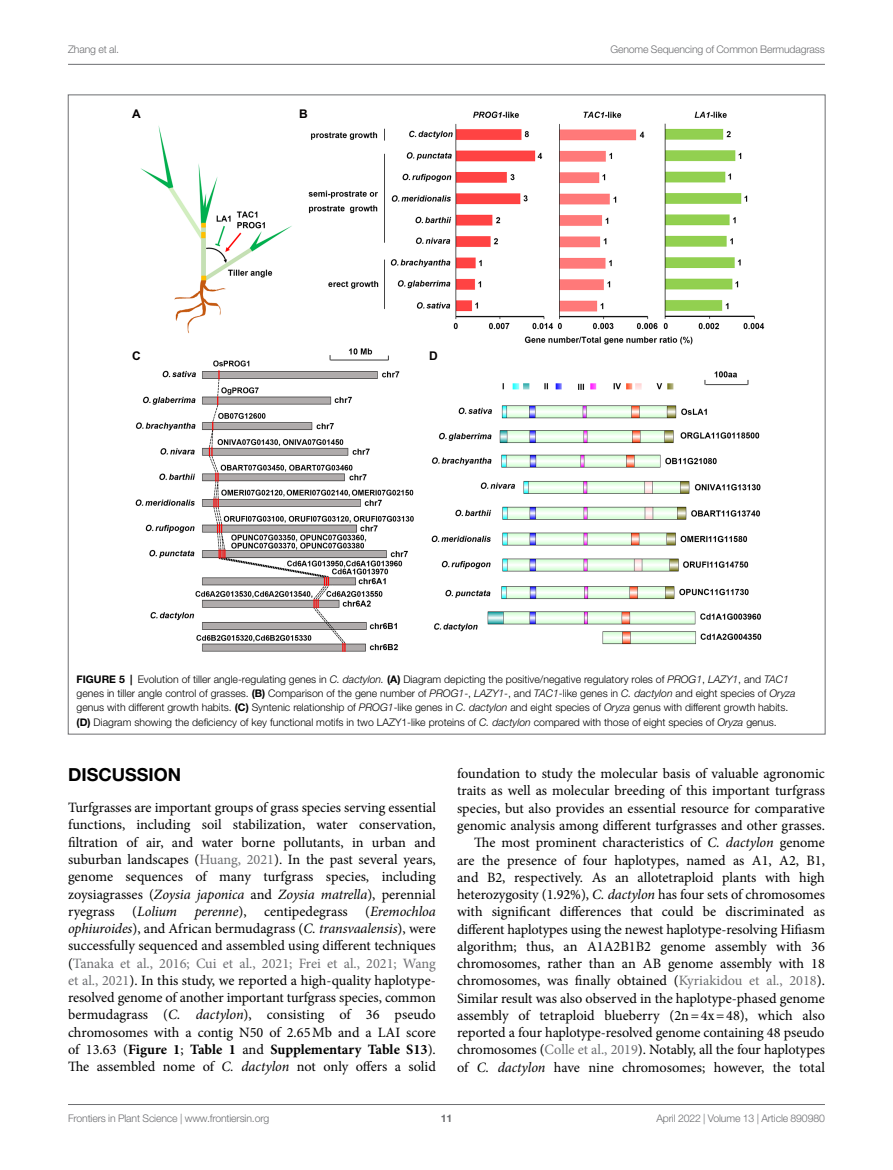
<style>
.page{position:relative;width:893px;height:1170px;background:#fff}
.page>*{position:absolute;margin:0;border:0;box-sizing:border-box;transform-origin:0 0}
.HEAD_1{font:700 18px "Helvetica Neue LT Std";color:#000}
.TEXT_FLUSH{font:14.25px/17.2px "Minion Pro";color:#000;text-align:justify}
.TEXT{font:14.25px/17.2px "Minion Pro";letter-spacing:-.005em;color:#000;text-align:justify}
.t1{font:700 12px "Arial";color:#040000}
.FIG_LEG{font:300 10.5px/14.2px "Helvetica Neue LT Std";color:#000}
.t2{font:300 10.5px "Helvetica Neue LT Std";letter-spacing:-.015em;color:#6d6e71}
.t3{font:700 10.5px "Helvetica Neue LT Std";color:#6d6e71}
.s1{font-weight:700}
.s2{font-style:italic}
.s3{color:#6d6e71}
</style>
<div class="page">
<hr style="left:68px;top:64px;width:757px;height:1px;background:#6d6e71">
<hr style="left:68px;top:1104px;width:757px;height:1px;background:#6d6e71">
<img style="left:135px;top:111px;width:630px;height:541px">
<p class="t2" style="left:68px;top:42px;width:53px">Zhang et al.</p>
<p class="t2" style="left:610px;top:42px;width:216px">Genome Sequencing of Common Bermudagrass</p>
<p class="t1" style="left:132px;top:105px;width:10px">A</p>
<p class="t1" style="left:299px;top:105px;width:10px">B</p>
<p class="t1" style="left:132px;top:347px;width:10px">C</p>
<p class="t1" style="left:429px;top:347px;width:10px">D</p>
<p class="FIG_LEG" style="left:77px;top:671px;width:720px"><span class="s1">FIGURE 5 |</span> Evolution of tiller angle-regulating genes in <span class="s2">C. dactylon.</span> <span class="s1">(A)</span> Diagram depicting the positive/negative regulatory roles of <span class="s2">PROG1</span>, <span class="s2">LAZY1</span>, and <span class="s2">TAC1 </span>genes in tiller angle control of grasses. <span class="s1">(B)</span> Comparison of the gene number of <span class="s2">PROG1</span>-, <span class="s2">LAZY1</span>-, and <span class="s2">TAC1</span>-like genes in <span class="s2">C. dactylon</span> and eight species of <span class="s2">Oryza </span>genus with different growth habits. <span class="s1">(C)</span> Syntenic relationship of <span class="s2">PROG1</span>-like genes in <span class="s2">C. dactylon</span> and eight species of <span class="s2">Oryza</span> genus with different growth habits. <span class="s1">(D)</span> Diagram showing the deficiency of key functional motifs in two LAZY1-like proteins of <span class="s2">C. dactylon</span> compared with those of eight species of <span class="s2">Oryza</span> genus.</p>
<p class="HEAD_1" style="left:68px;top:763px;width:115px">DISCUSSION</p>
<p class="TEXT_FLUSH" style="left:68px;top:799px;width:369px">Turfgrasses are important groups of grass species serving essential functions, including soil stabilization, water conservation, filtration of air, and water borne pollutants, in urban and suburban landscapes (<span class="s3">Huang, 2021</span>). In the past several years, genome sequences of many turfgrass species, including zoysiagrasses (<span class="s2">Zoysia japonica</span> and <span class="s2">Zoysia matrella</span>), perennial ryegrass (<span class="s2">Lolium perenne</span>), centipedegrass (<span class="s2">Eremochloa ophiuroides</span>), and African bermudagrass (<span class="s2">C. transvaalensis</span>), were successfully sequenced and assembled using different techniques (<span class="s3">Tanaka et al., 2016; Cui et al., 2021; Frei et al., 2021; Wang et al., 2021</span>). In this study, we reported a high-quality haplotype&shy;resolved genome of another important turfgrass species, common bermudagrass (<span class="s2">C. dactylon</span>), consisting of 36 pseudo chromosomes with a contig N50 of 2.65Mb and a LAI score of 13.63 (<span class="s1">Figure 1</span>; <span class="s1">Table 1</span> and <span class="s1">Supplementary Table S13</span>).<br>The assembled nome of <span class="s2">C. dactylon</span> not only offers a solid</p>
<p class="TEXT_FLUSH" style="left:457px;top:765px;width:369px">foundation to study the molecular basis of valuable agronomic traits as well as molecular breeding of this important turfgrass species, but also provides an essential resource for comparative genomic analysis among different turfgrasses and other grasses.</p>
<p class="TEXT" style="left:457px;top:834px;width:369px;text-indent:17px">The most prominent characteristics of <span class="s2">C. dactylon</span> genome are the presence of four haplotypes, named as A1, A2, B1, and B2, respectively. As an allotetraploid plants with high heterozygosity (1.92%), <span class="s2">C. dactylon</span> has four sets of chromosomes with significant differences that could be discriminated as different haplotypes using the newest haplotype-resolving Hifiasm algorithm; thus, an A1A2B1B2 genome assembly with 36 chromosomes, rather than an AB genome assembly with 18 chromosomes, was finally obtained (<span class="s3">Kyriakidou et al., 2018</span>).<br>Similar result was also observed in the haplotype-phased genome assembly of tetraploid blueberry (2n=4x=48), which also reported a four haplotype-resolved genome containing 48 pseudo chromosomes (<span class="s3">Colle et al., 2019</span>). Notably, all the four haplotypes of <span class="s2">C. dactylon</span> have nine chromosomes; however, the total</p>
<p class="t2" style="left:68px;top:1111px;width:203px">Frontiers in Plant Science | www.frontiersin.org</p>
<p class="t3" style="left:441px;top:1111px;width:13px">11</p>
<p class="t2" style="left:656px;top:1111px;width:170px">April 2022 | Volume 13 | Article 890980</p>
</div>
